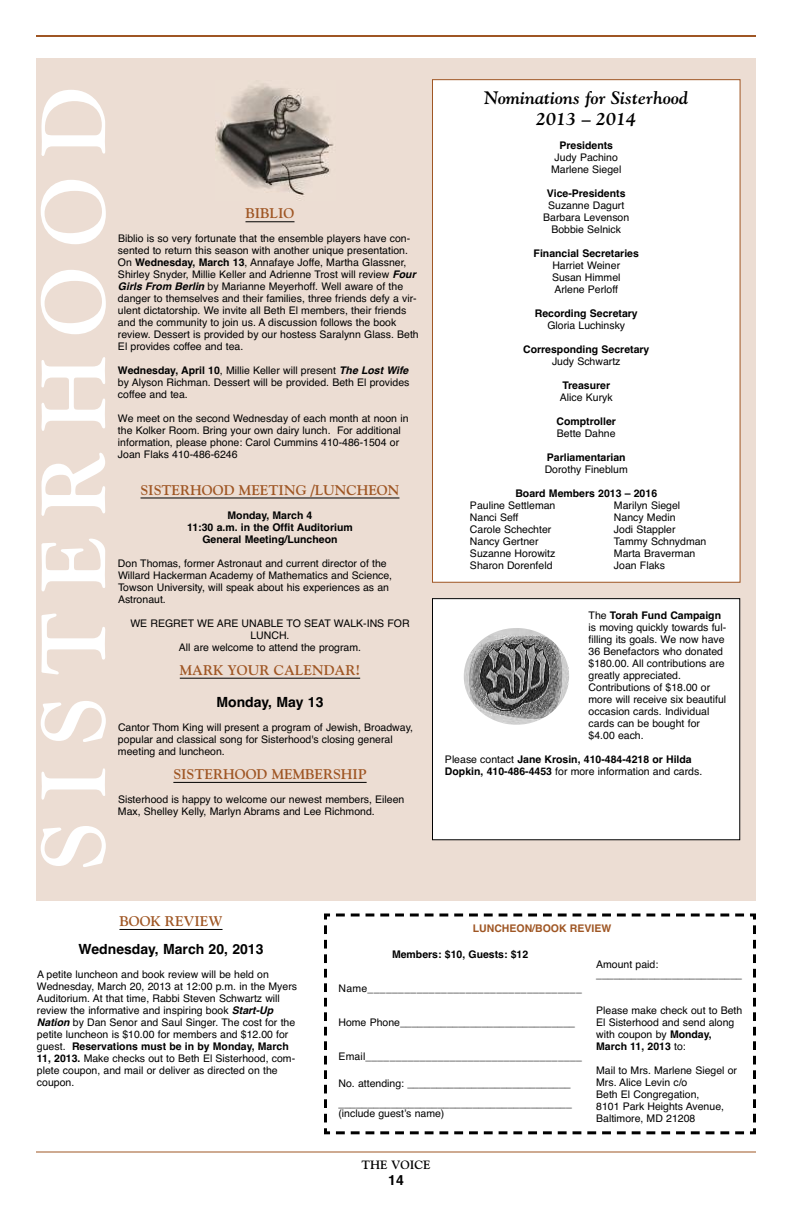
<style>
.page{position:relative;width:792px;height:1224px;background:#fff}
.page>*{position:absolute;margin:0;border:0;box-sizing:border-box;transform-origin:0 0}
.t1{font:700 90px "Goudy";letter-spacing:.22em;color:#fff}
.t2{font:italic 700 18px/21.6px "Goudy";color:#000;text-align:center}
.t3{font:700 14px "Goudy";color:#9f5624}
.t4{font:700 14px "Helvetica";color:#000}
.t5{font:700 12px "Goudy";color:#000}
.t6{font:10.5px/12px "Helvetica";color:#000}
.t7{font:700 10.5px/12px "Helvetica";color:#000;text-align:center}
.t8{font:700 10.5px "Helvetica";color:#9f5624}
.s1{font-weight:700}
.s2{font-weight:700;font-style:italic}
.s3{font-weight:400}
</style>
<div class="page">
<svg style="left:324px;top:913px;width:432px;height:222px"></svg>
<div style="left:338px;top:949px;width:245px;height:176px;background:#fff"></div>
<hr style="left:36px;top:1152px;width:720px;height:1px;background:#9f5624">
<hr style="left:36px;top:35px;width:720px;height:2px;background:#9f5624">
<div style="left:36px;top:58px;width:720px;height:843px;background:#ecddd3"></div>
<hr style="left:245px;top:221px;width:50px;height:1px;background:#000">
<hr style="left:141px;top:497px;width:258px;height:1px;background:#000">
<hr style="left:180px;top:678px;width:180px;height:1px;background:#000">
<hr style="left:173px;top:782px;width:194px;height:1px;background:#000">
<hr style="left:119px;top:929px;width:104px;height:1px;background:#000">
<div style="left:432px;top:599px;width:308px;height:241px;background:#fff"></div>
<div style="left:432px;top:598px;width:308px;height:242px;border:1px solid #000"></div>
<img style="left:464px;top:628px;width:105px;height:97px;border-radius:50%">
<div style="left:595px;top:949px;width:150px;height:178px;background:#fff"></div>
<div style="left:339px;top:923px;width:406px;height:18px;background:#fff"></div>
<img style="left:216px;top:84px;width:118px;height:116px">
<div style="left:433px;top:80px;width:307px;height:502px;background:#fff"></div>
<div style="left:432px;top:79px;width:309px;height:504px;border:1px solid #9f5624"></div>
<h1 class="t1" style="left:21px;top:872px;width:787px;rotate:-90deg">SISTERHOOD</h1>
<h3 class="t3" style="left:245px;top:205px;width:51px">BIBLIO</h3>
<p class="t6" style="left:118px;top:233px;width:302px">Biblio is so very fortunate that the ensemble players have con&shy;sented to return this season with another unique presentation.<br>On <span class="s1">Wednesday, March 13</span>, Annafaye Joffe, Martha Glassner, Shirley Snyder, Millie Keller and Adrienne Trost will review <span class="s2">Four Girls From Berlin</span> by Marianne Meyerhoff. Well aware of the danger to themselves and their families, three friends defy a vir&shy;ulent dictatorship. We invite all Beth El members, their friends and the community to join us. A discussion follows the book review. Dessert is provided by our hostess Saralynn Glass. Beth El provides coffee and tea.</p>
<p class="t6" style="left:118px;top:365px;width:293px;text-align:justify"><span class="s1">Wednesday, April 10</span>, Millie Keller will present <span class="s2">The Lost Wife </span>by Alyson Richman. Dessert will be provided. Beth El provides coffee and tea.</p>
<p class="t6" style="left:118px;top:413px;width:292px">We meet on the second Wednesday of each month at noon in the Kolker Room. Bring your own dairy lunch. For additional information, please phone: Carol Cummins 410-486-1504 or Joan Flaks 410-486-6246</p>
<h3 class="t3" style="left:141px;top:482px;width:260px">SISTERHOOD MEETING /LUNCHEON</h3>
<p class="t7" style="left:187px;top:509px;width:167px">Monday, March 4<br>11:30 a.m. in the Offit Auditorium<br>General Meeting/Luncheon</p>
<p class="t6" style="left:118px;top:557px;width:276px">Don Thomas, former Astronaut and current director of the Willard Hackerman Academy of Mathematics and Science, Towson University, will speak about his experiences as an Astronaut.</p>
<p class="t6" style="left:130px;top:617px;width:281px;text-align:center">WE REGRET WE ARE UNABLE TO SEAT WALK-INS FOR<br>LUNCH.<br>All are welcome to attend the program.</p>
<h3 class="t3" style="left:180px;top:662px;width:182px">MARK YOUR CALENDAR!</h3>
<h3 class="t4" style="left:216px;top:694px;width:109px">Monday, May 13</h3>
<p class="t6" style="left:118px;top:721px;width:297px">Cantor Thom King will present a program of Jewish, Broadway, popular and classical song for Sisterhood's closing general meeting and luncheon.</p>
<h3 class="t3" style="left:173px;top:766px;width:195px">SISTERHOOD MEMBERSHIP</h3>
<p class="t6" style="left:118px;top:793px;width:288px">Sisterhood is happy to welcome our newest members, Eileen<br>Max, Shelley Kelly, Marlyn Abrams and Lee Richmond.</p>
<h2 class="t2" style="left:484px;top:87px;width:205px">Nominations for Sisterhood<br>2013 – 2014</h2>
<p class="t7" style="left:559px;top:140px;width:55px">Presidents</p>
<p class="t6" style="left:551px;top:152px;width:72px;text-align:center">Judy Pachino<br>Marlene Siegel</p>
<p class="t7" style="left:547px;top:188px;width:80px">Vice-Presidents</p>
<p class="t6" style="left:543px;top:200px;width:88px;text-align:center">Suzanne Dagurt<br>Barbara Levenson<br>Bobbie Selnick</p>
<p class="t7" style="left:534px;top:248px;width:107px">Financial Secretaries</p>
<p class="t6" style="left:552px;top:260px;width:70px;text-align:justify">Harriet Weiner Susan Himmel Arlene Perloff</p>
<p class="t7" style="left:535px;top:308px;width:104px">Recording Secretary</p>
<p class="t6" style="left:547px;top:320px;width:79px">Gloria Luchinsky</p>
<p class="t7" style="left:523px;top:344px;width:128px">Corresponding Secretary</p>
<p class="t6" style="left:552px;top:356px;width:70px">Judy Schwartz</p>
<p class="t7" style="left:562px;top:380px;width:49px">Treasurer</p>
<p class="t6" style="left:560px;top:392px;width:54px">Alice Kuryk</p>
<p class="t7" style="left:557px;top:416px;width:61px">Comptroller</p>
<p class="t6" style="left:557px;top:428px;width:60px">Bette Dahne</p>
<p class="t7" style="left:547px;top:452px;width:80px">Parliamentarian</p>
<p class="t6" style="left:545px;top:464px;width:85px">Dorothy Fineblum</p>
<p class="t7" style="left:515px;top:488px;width:143px">Board Members 2013 – 2016</p>
<p class="t6" style="left:470px;top:500px;width:87px">Pauline Settleman</p>
<p class="t6" style="left:614px;top:500px;width:68px">Marilyn Siegel</p>
<p class="t6" style="left:470px;top:512px;width:50px">Nanci Seff</p>
<p class="t6" style="left:614px;top:512px;width:63px">Nancy Medin</p>
<p class="t6" style="left:470px;top:524px;width:83px">Carole Schechter</p>
<p class="t6" style="left:614px;top:524px;width:63px">Jodi Stappler</p>
<p class="t6" style="left:470px;top:536px;width:70px">Nancy Gertner</p>
<p class="t6" style="left:614px;top:536px;width:94px">Tammy Schnydman</p>
<p class="t6" style="left:470px;top:548px;width:87px">Suzanne Horowitz</p>
<p class="t6" style="left:614px;top:548px;width:83px">Marta Braverman</p>
<p class="t6" style="left:470px;top:560px;width:84px">Sharon Dorenfeld</p>
<p class="t6" style="left:614px;top:560px;width:53px">Joan Flaks</p>
<p class="t6" style="left:589px;top:609px;width:139px">The <span class="s1">Torah Fund Campaign </span>is moving quickly towards ful&shy;filling its goals. We now have<br>36 Benefactors who donated $180.00. All contributions are greatly appreciated.<br>Contributions of $18.00 or more will receive six beautiful occasion cards. Individual cards can be bought for $4.00 each.</p>
<p class="t7" style="left:445px;top:753px;width:259px;text-align:left"><span class="s3">Please contact</span> Jane Krosin, 410-484-4218 or Hilda<br>Dopkin, 410-486-4453 <span class="s3">for more information and cards.</span></p>
<h3 class="t3" style="left:119px;top:913px;width:105px">BOOK REVIEW</h3>
<h3 class="t4" style="left:78px;top:941px;width:187px">Wednesday, March 20, 2013</h3>
<p class="t6" style="left:37px;top:969px;width:262px">A petite luncheon and book review will be held on Wednesday, March 20, 2013 at 12:00 p.m. in the Myers Auditorium. At that time, Rabbi Steven Schwartz will review the informative and inspiring book <span class="s2">Start-Up Nation</span> by Dan Senor and Saul Singer. The cost for the petite luncheon is $10.00 for members and $12.00 for guest. <span class="s1">Reservations must be in by Monday, March 11, 2013.</span> Make checks out to Beth El Sisterhood, com&shy;plete coupon, and mail or deliver as directed on the coupon.</p>
<p class="t8" style="left:473px;top:922px;width:140px">LUNCHEON/BOOK REVIEW</p>
<p class="t7" style="left:392px;top:949px;width:138px">Members: $10, Guests: $12</p>
<p class="t6" style="left:338px;top:983px;width:245px">Name___________________________________</p>
<p class="t6" style="left:338px;top:1017px;width:238px">Home Phone______________________________</p>
<p class="t6" style="left:338px;top:1051px;width:245px">Email____________________________________</p>
<p class="t6" style="left:338px;top:1074px;width:235px;line-height:20px">No. attending: ____________________________ ________________________________________</p>
<p class="t6" style="left:338px;top:1108px;width:107px">(include guestʼs name)</p>
<p class="t6" style="left:596px;top:959px;width:147px;line-height:10px">Amount paid: _________________________</p>
<p class="t6" style="left:596px;top:1004px;width:148px">Please make check out to Beth<br>El Sisterhood and send along with coupon by <span class="s1">Monday,<br>March 11, 2013</span> to:</p>
<p class="t6" style="left:596px;top:1064px;width:142px">Mail to Mrs. Marlene Siegel or<br>Mrs. Alice Levin c/o<br>Beth El Congregation,<br>8101 Park Heights Avenue,<br>Baltimore, MD 21208</p>
<p class="t5" style="left:362px;top:1157px;width:70px">THE VOICE</p>
<h3 class="t4" style="left:388px;top:1172px;width:17px">14</h3>
</div>
